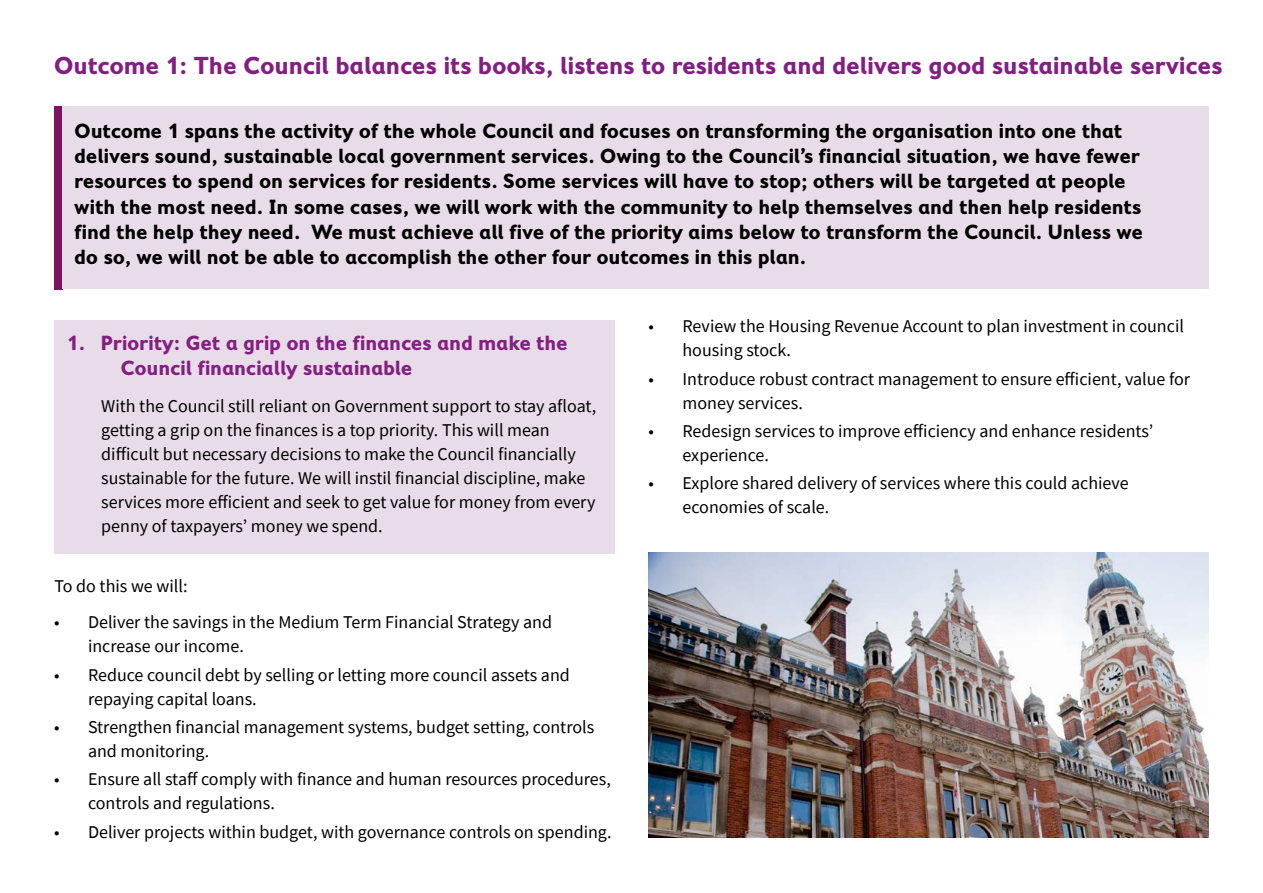
<style>
.page{position:relative;width:1263px;height:893px;background:#fff}
.page>*{position:absolute;margin:0;border:0;box-sizing:border-box;transform-origin:0 0}
.t1{font:700 25.2px "Fiendstar";color:#831f82}
.t2{font:700 21px/25.2px "Fiendstar";color:#000}
.t3{font:700 21px/25.2px "Fiendstar";color:#831f82}
.Body{font:18px/24px "Source Sans Pro";color:#000}
.Body_Title{font:18px "Source Sans Pro";color:#000}
</style>
<div class="page">
<div style="left:54px;top:106px;width:8px;height:184px;background:#7e1364"></div>
<div style="left:62px;top:106px;width:1147px;height:183px;background:#e9dce9"></div>
<img style="left:648px;top:553px;width:561px;height:285px">
<div style="left:54px;top:320px;width:560px;height:234px;background:#e9dce9"></div>
<h2 class="t1" style="left:54px;top:51px;width:1170px">Outcome 1: The Council balances its books, listens to residents and delivers good sustainable services</h2>
<h4 class="t2" style="left:75px;top:118px;width:1070px">Outcome 1 spans the activity of the whole Council and focuses on transforming the organisation into one that delivers sound, sustainable local government services. Owing to the Council’s financial situation, we have fewer resources to spend on services for residents. Some services will have to stop; others will be targeted at people with the most need. In some cases, we will work with the community to help themselves and then help residents find the help they need. We must achieve all five of the priority aims below to transform the Council. Unless we do so, we will not be able to accomplish the other four outcomes in this plan.</h4>
<h5 class="t3" style="left:121px;top:330px;width:449px;text-indent:-54px">1. Priority: Get a grip on the finances and make the<br>Council financially sustainable</h5>
<p class="Body" style="left:101px;top:394px;width:496px">With the Council still reliant on Government support to stay afloat, getting a grip on the finances is a top priority. This will mean difficult but necessary decisions to make the Council financially sustainable for the future. We will instil financial discipline, make services more efficient and seek to get value for money from every penny of taxpayers’ money we spend.</p>
<p class="Body_Title" style="left:54px;top:574px;width:135px">To do this we will:</p>
<p class="Body" style="left:88px;top:610px;width:465px;text-indent:-34px">• Deliver the savings in the Medium Term Financial Strategy and increase our income.</p>
<p class="Body" style="left:88px;top:663px;width:483px;text-indent:-34px">• Reduce council debt by selling or letting more council assets and repaying capital loans.</p>
<p class="Body" style="left:88px;top:715px;width:508px;text-indent:-34px">• Strengthen financial management systems, budget setting, controls and monitoring.</p>
<p class="Body" style="left:88px;top:767px;width:524px;text-indent:-34px">• Ensure all staff comply with finance and human resources procedures, controls and regulations.</p>
<p class="Body" style="left:54px;top:819px;width:559px">• Deliver projects within budget, with governance controls on spending.</p>
<p class="Body" style="left:682px;top:314px;width:503px;text-indent:-34px">• Review the Housing Revenue Account to plan investment in council housing stock.</p>
<p class="Body" style="left:682px;top:367px;width:509px;text-indent:-34px">• Introduce robust contract management to ensure efficient, value for money services.</p>
<p class="Body" style="left:682px;top:419px;width:472px;text-indent:-34px">• Redesign services to improve efficiency and enhance residents’ experience.</p>
<p class="Body" style="left:682px;top:471px;width:448px;text-indent:-34px">• Explore shared delivery of services where this could achieve economies of scale.</p>
</div>
